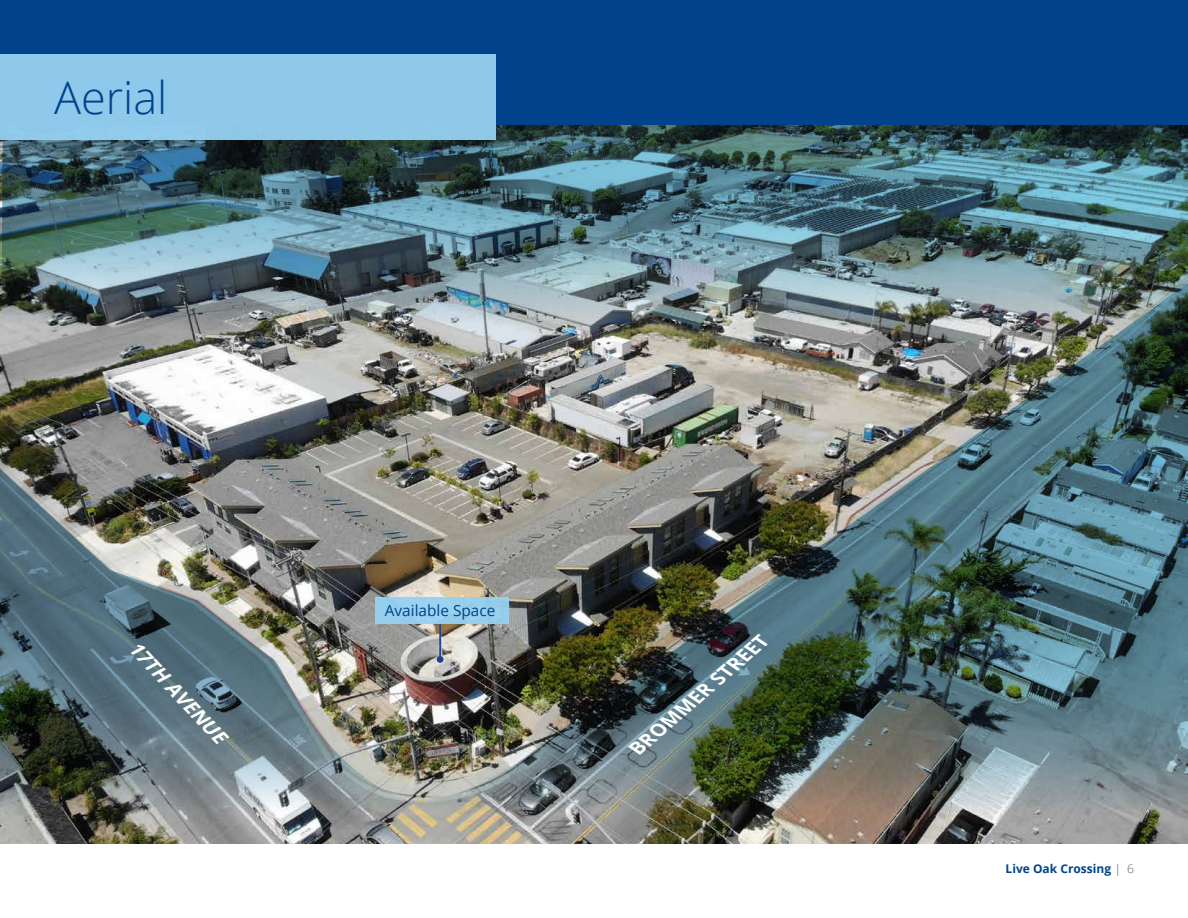
<style>
.page{position:relative;width:1188px;height:918px;background:#fff}
.page>*{position:absolute;margin:0;border:0;box-sizing:border-box;transform-origin:0 0}
.t1{font:300 45px "Open Sans";color:#00438c}
.t2{font:italic 700 19.5px "Open Sans";color:#fff}
.t3{font:15.3px "Open Sans";color:#00438c}
.t4{font:700 12px "Open Sans";color:#00438c}
.s1{font-weight:300;font-style:italic;color:#5f636a}
.s2{font-weight:300;color:#5f636a}
</style>
<div class="page">
<img style="left:0;top:125px;width:1188px;height:158px">
<img style="left:0;top:283px;width:1188px;height:561px">
<div style="left:0;top:0;width:1188px;height:125px;background:#00438c"></div>
<div style="left:0;top:54px;width:496px;height:86px;background:#8ec9ec"></div>
<hr style="left:439px;top:624px;width:2px;height:35px;background:#25408f">
<div style="left:437px;top:656px;width:7px;height:7px;background:#25408f;border-radius:50%"></div>
<div style="left:375px;top:597px;width:133px;height:26px;background:#96d1f2"></div>
<h1 class="t1" style="left:54px;top:67px;width:115px">Aerial</h1>
<p class="t2" style="left:143px;top:634px;width:134px;rotate:47deg">17TH AVENUE</p>
<p class="t3" style="left:385px;top:600px;width:112px">Available Space</p>
<p class="t2" style="left:625px;top:741px;width:177px;rotate:-41deg">BROMMER STREET</p>
<p class="t4" style="left:1006px;top:860px;width:130px">Live Oak Crossing <span class="s1">|</span> <span class="s2">6</span></p>
</div>
